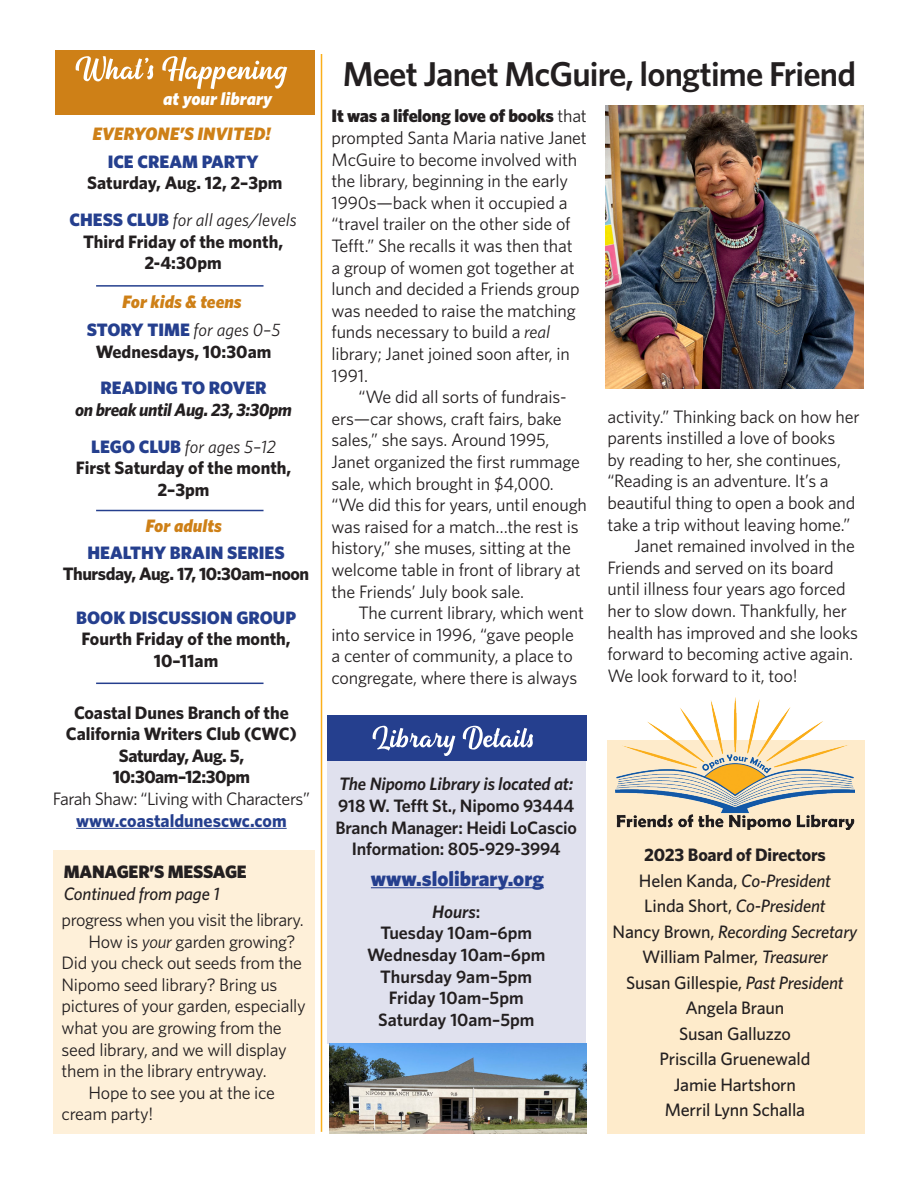
<style>
.page{position:relative;width:918px;height:1188px;background:#fff}
.page>*{position:absolute;margin:0;border:0;box-sizing:border-box;transform-origin:0 0}
.t1{font:600 34.5px "Whitney";letter-spacing:-.025em;color:#231f20}
.t2{font:900 21px "Whitney";color:#253f8e}
.t3{font:18px/21.6px "Whitney";letter-spacing:-.01em;color:#231f20}
.t4{font:700 18px/21.6px "Whitney";letter-spacing:-.005em;color:#231f20;text-align:center}
.t5{font:600 18px "Whitney";letter-spacing:-.01em;color:#231f20}
.t6{font:500 18px "Whitney";letter-spacing:-.01em;color:#231f20}
.t7{font:italic 500 18px "Whitney";letter-spacing:-.01em;color:#231f20}
.t8{font:900 18px "Whitney";color:#253f8e}
.t9{font:700 18px "Whitney";letter-spacing:-.025em;color:#231f20}
.t10{font:italic 18px "Whitney";color:#231f20}
.t11{font:italic 900 18px "Whitney";color:#ce8017}
.t12{font:italic 600 18px "Whitney";letter-spacing:-.01em;color:#231f20}
.t13{font:italic 900 18px "Whitney";color:#fff}
.t14{font:italic 700 18px "Whitney";letter-spacing:-.025em;color:#231f20}
.t15{font:700 18px "Whitney";color:#253f8e}
.t16{font:900 18px "Whitney";letter-spacing:-.01em;color:#231f20}
.s1{font-weight:900;font-style:normal;color:#253f8e}
.s2{font-weight:900;color:#253f8e}
.s3{font-weight:400;font-style:italic}
.s4{font-style:italic}
.s5{font-weight:900}
.s6{font-style:normal}
</style>
<div class="page">
<hr style="left:76px;top:828px;width:211px;height:1px;background:#253f8e">
<hr style="left:321px;top:54px;width:1px;height:1078px;background:#fbaf1b">
<div style="left:55px;top:50px;width:259px;height:64px;background:#ce8017"></div>
<svg style="left:76px;top:56px;width:211px;height:33px"></svg>
<hr style="left:96px;top:285px;width:168px;height:2px;background:#253f8e">
<img style="left:647px;top:698px;width:176px;height:42px">
<div style="left:607px;top:740px;width:258px;height:394px;background:#feebcb"></div>
<div style="left:327px;top:726px;width:258px;height:318px;background:#e0e1ee"></div>
<div style="left:327px;top:716px;width:259px;height:45px;background:#253f8e"></div>
<svg style="left:373px;top:726px;width:160px;height:30px"></svg>
<hr style="left:371px;top:887px;width:173px;height:1px;background:#253f8e">
<img style="left:329px;top:1043px;width:258px;height:90px">
<hr style="left:96px;top:510px;width:168px;height:1px;background:#253f8e">
<img style="left:606px;top:106px;width:257px;height:283px">
<hr style="left:96px;top:683px;width:168px;height:1px;background:#253f8e">
<div style="left:53px;top:850px;width:261px;height:284px;background:#fef0d9"></div>
<p class="t13" style="left:163px;top:86px;width:111px">at your library</p>
<p class="t13" style="left:160px;top:91px;width:111px">at your library</p>
<p class="t11" style="left:93px;top:121px;width:180px">EVERYONE’S INVITED!</p>
<p class="t8" style="left:108px;top:149px;width:152px">ICE CREAM PARTY</p>
<p class="t4" style="left:87px;top:172px;width:197px">Saturday, Aug. 12, 2–3pm</p>
<p class="t10" style="left:69px;top:208px;width:229px"><span class="s1">CHESS CLUB</span> for all ages/levels</p>
<p class="t4" style="left:83px;top:230px;width:201px">Third Friday of the month,<br>2-4:30pm</p>
<p class="t11" style="left:122px;top:290px;width:121px">For kids &amp; teens</p>
<p class="t4" style="left:87px;top:319px;width:195px"><span class="s2">STORY TIME</span> <span class="s3">for ages 0–5<br></span>Wednesdays, 10:30am</p>
<p class="t8" style="left:100px;top:376px;width:168px">READING TO ROVER</p>
<p class="t14" style="left:75px;top:398px;width:218px">on break until Aug. 23, 3:30pm</p>
<p class="t10" style="left:91px;top:434px;width:186px"><span class="s1">LEGO CLUB</span> for ages 5–12</p>
<p class="t4" style="left:76px;top:457px;width:217px">First Saturday of the month,<br>2–3pm</p>
<p class="t11" style="left:146px;top:513px;width:78px">For adults</p>
<p class="t8" style="left:87px;top:540px;width:199px">HEALTHY BRAIN SERIES</p>
<p class="t9" style="left:63px;top:562px;width:248px">Thursday, Aug. 17, 10:30am–noon</p>
<p class="t8" style="left:76px;top:605px;width:221px">BOOK DISCUSSION GROUP</p>
<p class="t4" style="left:81px;top:628px;width:211px">Fourth Friday of the month,<br>10–11am</p>
<p class="t4" style="left:74px;top:701px;width:216px">Coastal Dunes Branch of the</p>
<p class="t4" style="left:66px;top:723px;width:232px">California Writers Club (CWC)</p>
<p class="t9" style="left:119px;top:743px;width:127px">Saturday, Aug. 5,</p>
<p class="t9" style="left:113px;top:765px;width:139px">10:30am–12:30pm</p>
<p class="t3" style="left:53px;top:787px;width:259px">Farah Shaw: “Living with Characters”</p>
<p class="t15" style="left:76px;top:808px;width:212px">www.coastaldunescwc.com</p>
<p class="t16" style="left:64px;top:860px;width:185px">MANAGER’S MESSAGE</p>
<p class="t7" style="left:64px;top:882px;width:157px">Continued from page 1</p>
<p class="t3" style="left:62px;top:908px;width:244px">progress when you visit the library.</p>
<p class="t3" style="left:62px;top:930px;width:246px;text-indent:27px">How is <span class="s4">your</span> garden growing?<br>Did you check out seeds from the<br>Nipomo seed library? Bring us pictures of your garden, especially what you are growing from the seed library, and we will display them in the library entryway.</p>
<p class="t3" style="left:62px;top:1081px;width:215px;text-indent:27px">Hope to see you at the ice cream party!</p>
<p class="t1" style="left:343px;top:51px;width:515px">Meet Janet McGuire, longtime Friend</p>
<p class="t3" style="left:332px;top:105px;width:257px"><span class="s5">It was a lifelong love of books</span> that prompted Santa Maria native Janet<br>McGuire to become involved with the library, beginning in the early<br>1990s—back when it occupied a “travel trailer on the other side of<br>Tefft.” She recalls it was then that<br>a group of women got together at lunch and decided a Friends group was needed to raise the matching funds necessary to build a <span class="s4">real </span>library; Janet joined soon after, in<br>1991.</p>
<p class="t3" style="left:332px;top:386px;width:257px;text-indent:27px">“We did all sorts of fundrais&shy;ers—car shows, craft fairs, bake sales,” she says. Around 1995,<br>Janet organized the first rummage sale, which brought in $4,000. “We did this for years, until enough was raised for a match…the rest is history,” she muses, sitting at the welcome table in front of library at the Friends’ July book sale.</p>
<p class="t3" style="left:332px;top:602px;width:254px;text-indent:27px">The current library, which went into service in 1996, “gave people a center of community, a place to congregate, where there is always</p>
<p class="t3" style="left:608px;top:405px;width:254px">activity.” Thinking back on how her parents instilled a love of books<br>by reading to her, she continues, “Reading is an adventure. It’s a beautiful thing to open a book and take a trip without leaving home.”</p>
<p class="t3" style="left:608px;top:535px;width:252px;text-indent:27px">Janet remained involved in the<br>Friends and served on its board until illness four years ago forced her to slow down. Thankfully, her health has improved and she looks forward to becoming active again.<br>We look forward to it, too!</p>
<p class="t12" style="left:339px;top:772px;width:236px">The Nipomo Library is located at:</p>
<p class="t5" style="left:338px;top:794px;width:237px">918 W. Tefft St., Nipomo 93444</p>
<p class="t5" style="left:335px;top:815px;width:243px">Branch Manager: Heidi LoCascio</p>
<p class="t5" style="left:352px;top:837px;width:210px">Information: 805-929-3994</p>
<p class="t2" style="left:371px;top:864px;width:175px">www.slolibrary.org</p>
<p class="t12" style="left:432px;top:900px;width:50px">Hours<span class="s6">:</span></p>
<p class="t5" style="left:380px;top:921px;width:153px">Tuesday 10am–6pm</p>
<p class="t5" style="left:367px;top:943px;width:180px">Wednesday 10am–6pm</p>
<p class="t5" style="left:380px;top:964px;width:153px">Thursday 9am–5pm</p>
<p class="t5" style="left:389px;top:986px;width:136px">Friday 10am–5pm</p>
<p class="t5" style="left:378px;top:1008px;width:158px">Saturday 10am–5pm</p>
<p class="t4" style="left:644px;top:844px;width:183px">2023 Board of Directors</p>
<p class="t7" style="left:639px;top:868px;width:194px"><span class="s6">Helen Kanda,</span> Co-President</p>
<p class="t7" style="left:644px;top:894px;width:183px"><span class="s6">Linda Short,</span> Co-President</p>
<p class="t7" style="left:613px;top:919px;width:246px"><span class="s6">Nancy Brown,</span> Recording Secretary</p>
<p class="t6" style="left:642px;top:945px;width:187px">William Palmer, <span class="s4">Treasurer</span></p>
<p class="t6" style="left:626px;top:970px;width:219px">Susan Gillespie, <span class="s4">Past President</span></p>
<p class="t6" style="left:685px;top:996px;width:101px">Angela Braun</p>
<p class="t6" style="left:679px;top:1021px;width:113px">Susan Galluzzo</p>
<p class="t6" style="left:659px;top:1047px;width:152px">Priscilla Gruenewald</p>
<p class="t6" style="left:674px;top:1072px;width:124px">Jamie Hartshorn</p>
<p class="t6" style="left:665px;top:1098px;width:142px">Merril Lynn Schalla</p>
</div>
